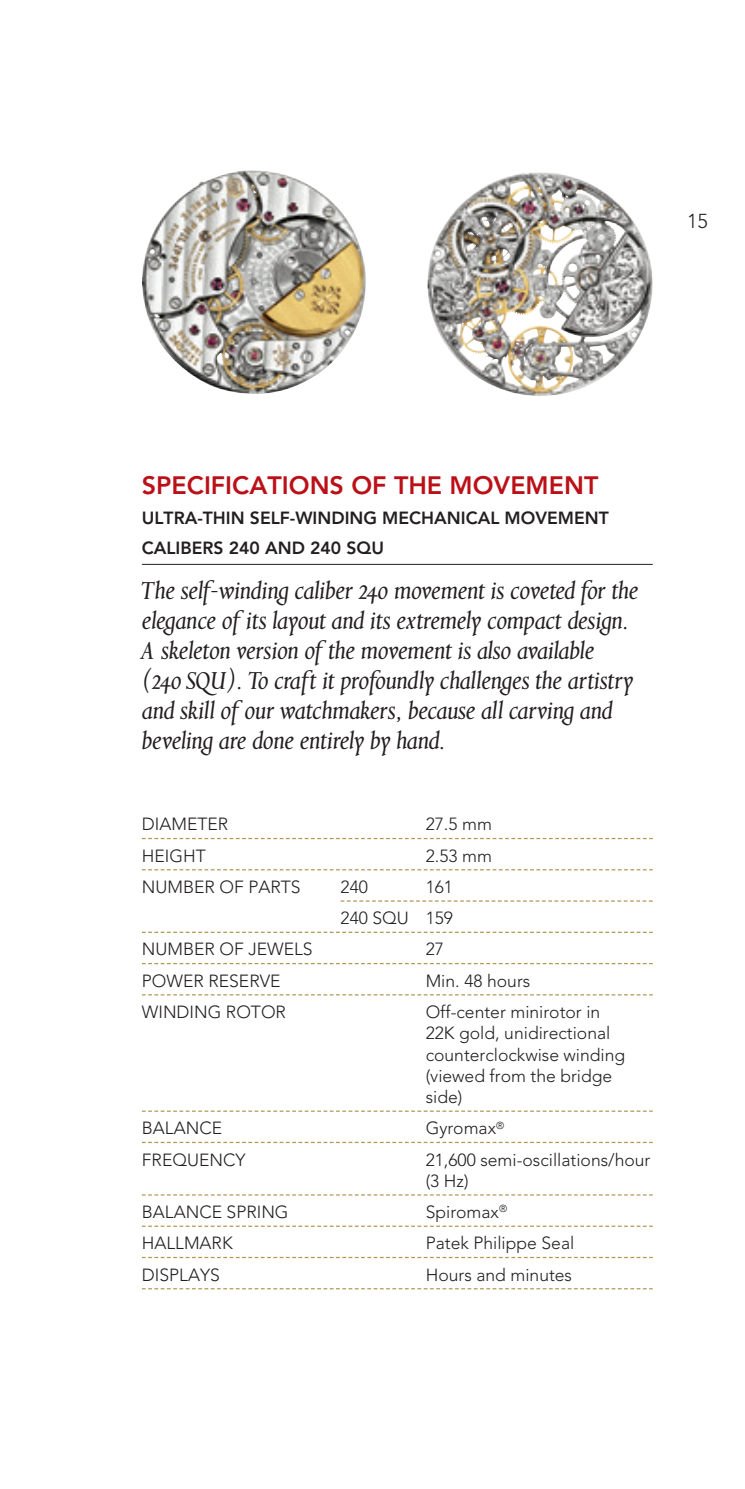
<style>
.page{position:relative;width:745px;height:1489px;background:#fff}
.page>*{position:absolute;margin:0;border:0;box-sizing:border-box;transform-origin:0 0}
.Descriptif_tt_techin{font:italic 25px/30px "Aries";letter-spacing:-.015em;color:#231f20}
.Titre_tech{font:800 25px "Avenir LT Std";color:#bb1018}
.t1{font:300 20px "Avenir LT Std";color:#231f20}
.Txt_tech{font:300 17.5px/21.2px "Avenir LT Std";color:#231f20}
.Txt_tech-2{font:300 17.5px "Avenir LT Std";color:#231f20}
.Titre_tech-2{font:800 17.5px/30px "Avenir LT Std";color:#231f20}
</style>
<div class="page">
<img style="left:142px;top:170px;width:224px;height:224px">
<img style="left:427px;top:172px;width:225px;height:224px">
<hr style="left:142px;top:564px;width:510px;height:1px;background:#231f20">
<svg style="left:142px;top:837px;width:510px;height:2px"></svg>
<svg style="left:142px;top:869px;width:510px;height:1px"></svg>
<svg style="left:340px;top:900px;width:312px;height:1px"></svg>
<svg style="left:142px;top:931px;width:510px;height:1px"></svg>
<svg style="left:142px;top:963px;width:510px;height:1px"></svg>
<svg style="left:142px;top:994px;width:510px;height:1px"></svg>
<svg style="left:142px;top:1110px;width:510px;height:1px"></svg>
<svg style="left:142px;top:1141px;width:510px;height:1px"></svg>
<svg style="left:142px;top:1194px;width:510px;height:1px"></svg>
<svg style="left:142px;top:1225px;width:510px;height:1px"></svg>
<svg style="left:142px;top:1256px;width:510px;height:1px"></svg>
<svg style="left:142px;top:1288px;width:510px;height:1px"></svg>
<p class="t1" style="left:686px;top:209px;width:22px">15</p>
<p class="Titre_tech" style="left:142px;top:470px;width:457px">SPECIFICATIONS OF THE MOVEMENT</p>
<p class="Titre_tech-2" style="left:142px;top:503px;width:468px">ULTRA-THIN SELF-WINDING MECHANICAL MOVEMENT<br>CALIBERS 240 AND 240 SQU</p>
<p class="Descriptif_tt_techin" style="left:142px;top:576px;width:498px">The self-winding caliber 240 movement is coveted for the elegance of its layout and its extremely compact design.<br>A skeleton version of the movement is also available (240 SQU). To craft it profoundly challenges the artistry and skill of our watchmakers, because all carving and beveling are done entirely by hand.</p>
<p class="Txt_tech-2" style="left:142px;top:814px;width:88px">DIAMETER</p>
<p class="Txt_tech" style="left:425px;top:813px;width:68px">27.5 mm</p>
<p class="Txt_tech-2" style="left:142px;top:845px;width:65px">HEIGHT</p>
<p class="Txt_tech" style="left:425px;top:845px;width:68px">2.53 mm</p>
<p class="Txt_tech-2" style="left:142px;top:876px;width:160px">NUMBER OF PARTS</p>
<p class="Txt_tech" style="left:340px;top:876px;width:29px">240</p>
<p class="Txt_tech" style="left:425px;top:876px;width:29px">161</p>
<p class="Txt_tech" style="left:340px;top:907px;width:114px">240 SQU 159</p>
<p class="Txt_tech-2" style="left:142px;top:939px;width:172px">NUMBER OF JEWELS</p>
<p class="Txt_tech" style="left:425px;top:938px;width:20px">27</p>
<p class="Txt_tech-2" style="left:142px;top:970px;width:140px">POWER RESERVE</p>
<p class="Txt_tech" style="left:425px;top:970px;width:106px">Min. 48 hours</p>
<p class="Txt_tech-2" style="left:142px;top:1001px;width:145px">WINDING ROTOR</p>
<p class="Txt_tech" style="left:425px;top:1001px;width:201px">Off-center minirotor in<br>22K gold, unidirectional counterclockwise winding (viewed from the bridge side)</p>
<p class="Txt_tech-2" style="left:142px;top:1117px;width:82px">BALANCE</p>
<p class="Txt_tech" style="left:425px;top:1117px;width:80px">Gyromax<sup>®</sup></p>
<p class="Txt_tech-2" style="left:142px;top:1149px;width:105px">FREQUENCY</p>
<p class="Txt_tech" style="left:425px;top:1148px;width:226px">21,600 semi-oscillations/hour (3 Hz)</p>
<p class="Txt_tech-2" style="left:142px;top:1201px;width:148px">BALANCE SPRING</p>
<p class="Txt_tech" style="left:425px;top:1201px;width:83px">Spiromax<sup>®</sup></p>
<p class="Txt_tech-2" style="left:142px;top:1232px;width:92px">HALLMARK</p>
<p class="Txt_tech" style="left:425px;top:1232px;width:150px">Patek Philippe Seal</p>
<p class="Txt_tech-2" style="left:142px;top:1264px;width:79px">DISPLAYS</p>
<p class="Txt_tech" style="left:425px;top:1263px;width:148px">Hours and minutes</p>
</div>
